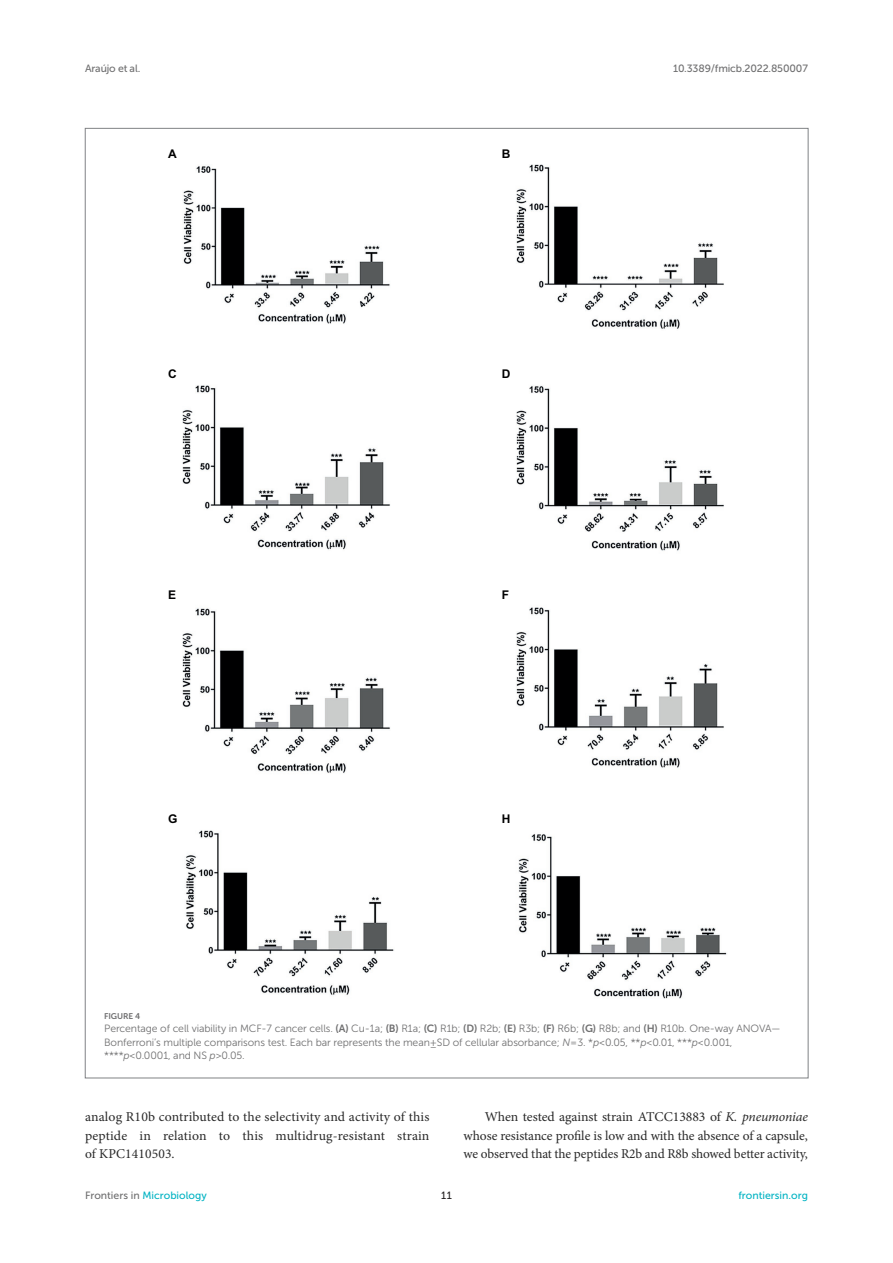
<style>
.page{position:relative;width:893px;height:1263px;background:#fff}
.page>*{position:absolute;margin:0;border:0;box-sizing:border-box;transform-origin:0 0}
.TEXT{font:13.5px/18.8px "Minion Pro";color:#292929;text-align:justify}
.t1{font:700 12px "Arial";color:#000001}
.FIG_LEG{font:10.5px/13.5px "Museo Sans 300";letter-spacing:-.01em;color:#6f6f70}
.t2{font:10.5px "Museo Sans 500";color:#00b3c3}
.t3{font:10.5px "Museo Sans 500";letter-spacing:-.015em;color:#6f6f70}
.t4{font:10.5px "Museo Sans 500";color:#231f20}
.FIG_HD{font:8.25px "Museo Sans 700";letter-spacing:-.01em;color:#6f6f70}
.s1{font-family:"Museo Sans 700"}
.s2{font-style:italic}
.s3{color:#6f6f70}
</style>
<div class="page">
<img style="left:182px;top:164px;width:545px;height:835px">
<p class="t3" style="left:85px;top:63px;width:57px">Araújo et al.</p>
<p class="t3" style="left:673px;top:63px;width:136px">10.3389/fmicb.2022.850007</p>
<p class="t1" style="left:168px;top:146px;width:10px">A</p>
<p class="t1" style="left:502px;top:146px;width:10px">B</p>
<p class="t1" style="left:168px;top:365px;width:10px">C</p>
<p class="t1" style="left:502px;top:365px;width:10px">D</p>
<p class="t1" style="left:168px;top:586px;width:10px">E</p>
<p class="t1" style="left:502px;top:586px;width:9px">F</p>
<p class="t1" style="left:168px;top:810px;width:11px">G</p>
<p class="t1" style="left:502px;top:810px;width:10px">H</p>
<p class="FIG_HD" style="left:104px;top:1011px;width:37px">FIGURE 4</p>
<p class="FIG_LEG" style="left:104px;top:1022px;width:678px">Percentage of cell viability in MCF-7 cancer cells. <span class="s1">(A)</span> Cu-1a; <span class="s1">(B)</span> R1a; <span class="s1">(C)</span> R1b; <span class="s1">(D)</span> R2b; <span class="s1">(E)</span> R3b; <span class="s1">(F)</span> R6b; <span class="s1">(G)</span> R8b; and <span class="s1">(H)</span> R10b. One-way ANOVA—<br>Bonferroni’s multiple comparisons test. Each bar represents the mean ± SD of cellular absorbance; <span class="s2">N</span> = 3. *<span class="s2">p</span> &lt; 0.05, **<span class="s2">p</span> &lt; 0.01, ***<span class="s2">p</span> &lt; 0.001,<br>****<span class="s2">p</span> &lt; 0.0001, and NS <span class="s2">p</span> &gt; 0.05.</p>
<p class="TEXT" style="left:85px;top:1107px;width:346px">analog R10b contributed to the selectivity and activity of this peptide in relation to this multidrug-resistant strain of KPC1410503.</p>
<p class="TEXT" style="left:463px;top:1107px;width:346px;text-indent:21px">When tested against strain ATCC13883 of <span class="s2">K. pneumoniae </span>whose resistance profile is low and with the absence of a capsule, we observed that the peptides R2b and R8b showed better activity,</p>
<p class="t2" style="left:85px;top:1190px;width:123px"><span class="s3">Frontiers in</span> Microbiology</p>
<p class="t4" style="left:441px;top:1190px;width:12px">11</p>
<p class="t2" style="left:738px;top:1190px;width:71px">frontiersin.org</p>
</div>
